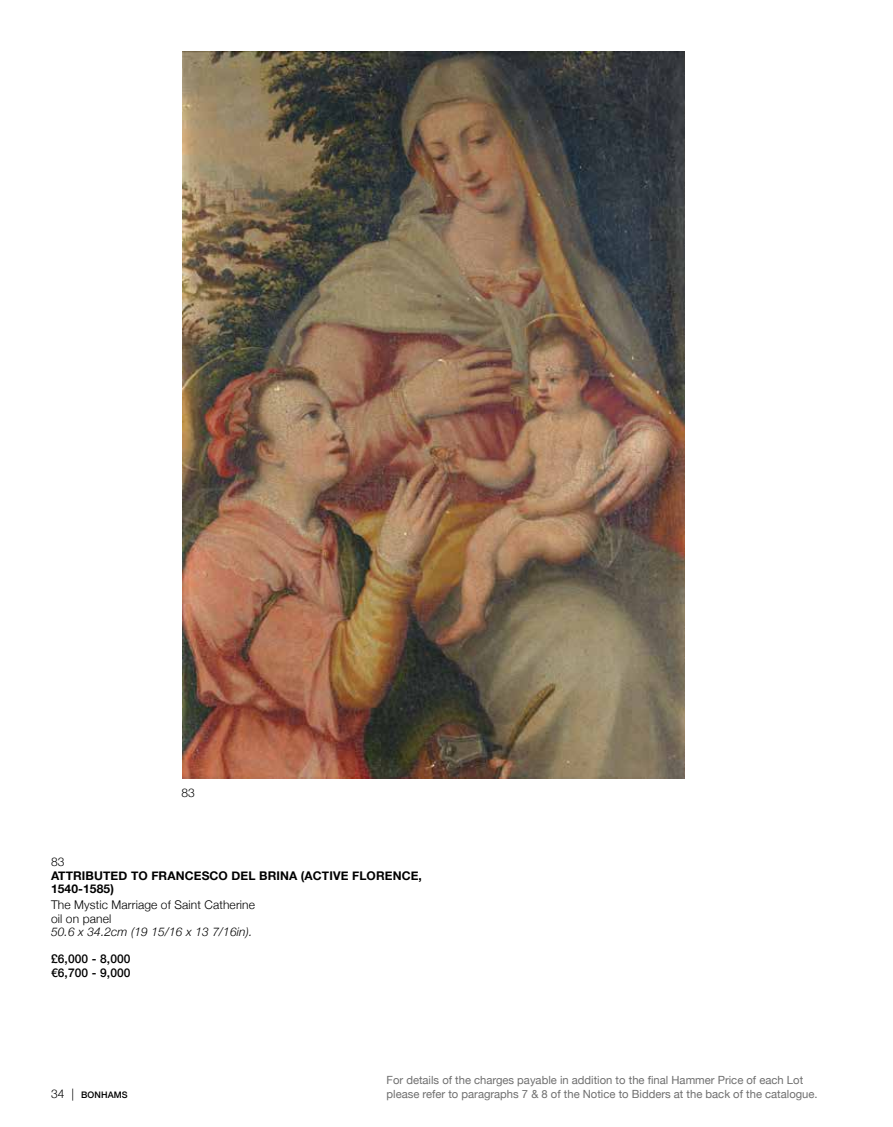
<style>
.page{position:relative;width:893px;height:1127px;background:#fff}
.page>*{position:absolute;margin:0;border:0;box-sizing:border-box;transform-origin:0 0}
.t1{font:700 12px/13.5px "Helvetica Neue";letter-spacing:.01em;color:#000}
.t2{font:300 12px/13.5px "Helvetica Neue";letter-spacing:.01em;color:#000}
.t3{font:italic 300 12px "Helvetica Neue";letter-spacing:.01em;color:#000}
.t4{font:500 12px/13.5px "Helvetica Neue";letter-spacing:.01em;color:#000}
.t5{font:11.25px/13.5px "Helvetica Neue";color:#6f6f6f}
.t6{font:500 9px "Helvetica Neue";letter-spacing:.01em;color:#000}
.s1{font-weight:300;font-size:12px}
</style>
<div class="page">
<img style="left:183px;top:51px;width:502px;height:727px">
<p class="t2" style="left:181px;top:785px;width:15px">83</p>
<p class="t2" style="left:51px;top:854px;width:15px">83</p>
<p class="t1" style="left:51px;top:869px;width:372px">ATTRIBUTED TO FRANCESCO DEL BRINA (ACTIVE FLORENCE,<br>1540-1585)</p>
<p class="t2" style="left:51px;top:897px;width:205px">The Mystic Marriage of Saint Catherine oil on panel</p>
<p class="t3" style="left:51px;top:922px;width:203px">50.6 x 34.2cm (19 15/16 x 13 7/16in).</p>
<p class="t4" style="left:51px;top:951px;width:81px">£6,000 - 8,000 €6,700 - 9,000</p>
<p class="t6" style="left:51px;top:1088px;width:78px"><span class="s1">34 |</span> BONHAMS</p>
<p class="t5" style="left:387px;top:1074px;width:433px">For details of the charges payable in addition to the final Hammer Price of each Lot please refer to paragraphs 7 &amp; 8 of the Notice to Bidders at the back of the catalogue.</p>
</div>
